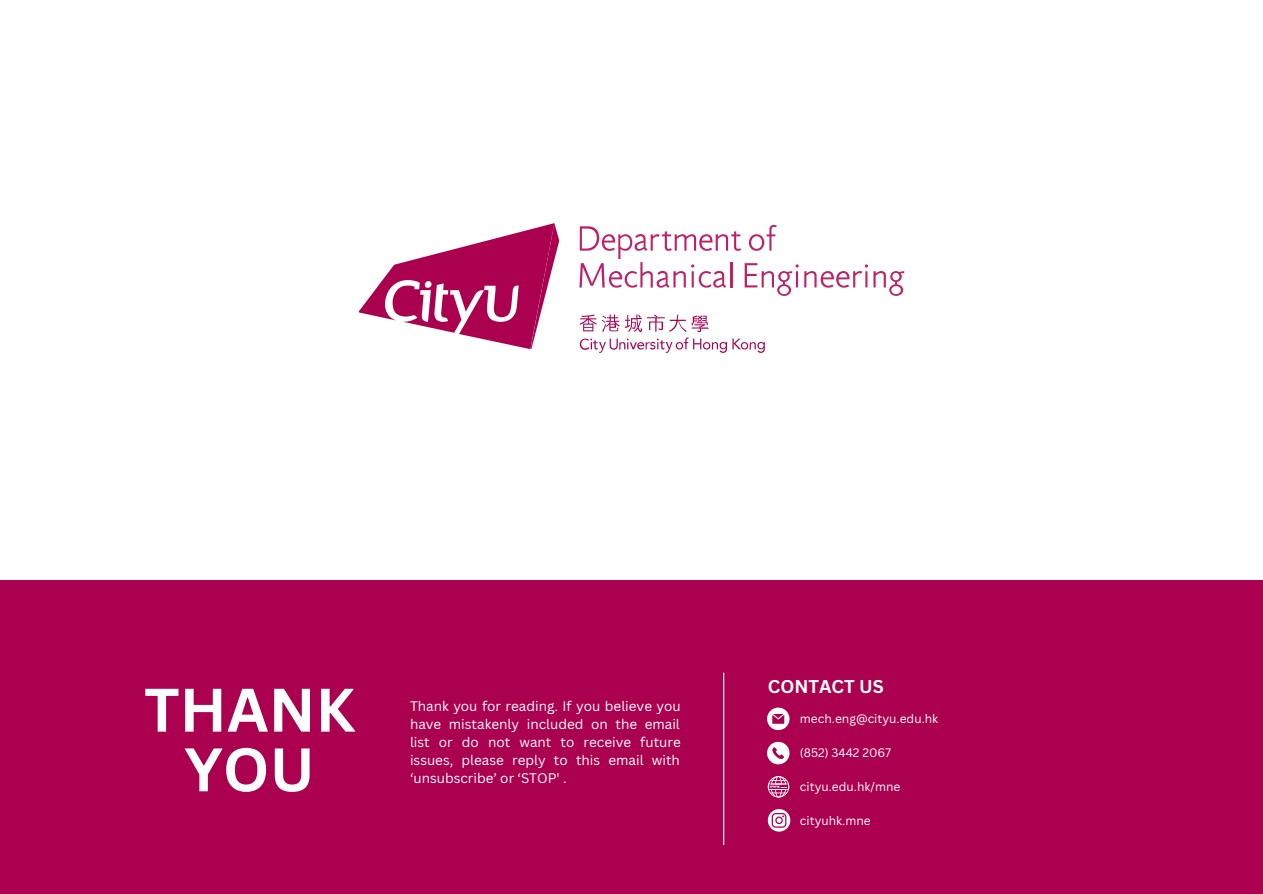
<style>
.page{position:relative;width:1263px;height:894px;background:#fff}
.page>*{position:absolute;margin:0;border:0;box-sizing:border-box;transform-origin:0 0}
.t1{font:700 60px/59.6px "Canva Sans";color:#fff;text-align:center}
.t2{font:700 18px "Canva Sans";color:#fff}
.t3{font:13.5px/18px "Canva Sans";color:#fff;text-align:justify}
.t4{font:12px "Canva Sans";color:#fff}
</style>
<div class="page">
<div style="left:0;top:580px;width:1262px;height:313px;background:#aa004f"></div>
<hr style="left:723px;top:672px;width:1px;height:172px;background:#fff">
<svg style="left:767px;top:707px;width:22px;height:23px"></svg>
<svg style="left:767px;top:741px;width:22px;height:23px"></svg>
<svg style="left:768px;top:776px;width:21px;height:21px"></svg>
<svg style="left:580px;top:314px;width:185px;height:39px"></svg>
<svg style="left:359px;top:223px;width:200px;height:126px"></svg>
<svg style="left:579px;top:225px;width:325px;height:71px"></svg>
<svg style="left:768px;top:809px;width:22px;height:22px"></svg>
<p class="t1" style="left:144px;top:678px;width:212px">THANK<br>YOU</p>
<p class="t3" style="left:410px;top:696px;width:272px">Thank you for reading. If you believe you have mistakenly included on the email list or do not want to receive future issues, please reply to this email with ‘unsubscribe’ or ‘STOP' .</p>
<p class="t2" style="left:768px;top:673px;width:117px">CONTACT US</p>
<p class="t4" style="left:800px;top:710px;width:140px">mech.eng@cityu.edu.hk</p>
<p class="t4" style="left:800px;top:744px;width:93px">(852) 3442 2067</p>
<p class="t4" style="left:800px;top:778px;width:102px">cityu.edu.hk/mne</p>
<p class="t4" style="left:800px;top:811px;width:72px">cityuhk.mne</p>
</div>
